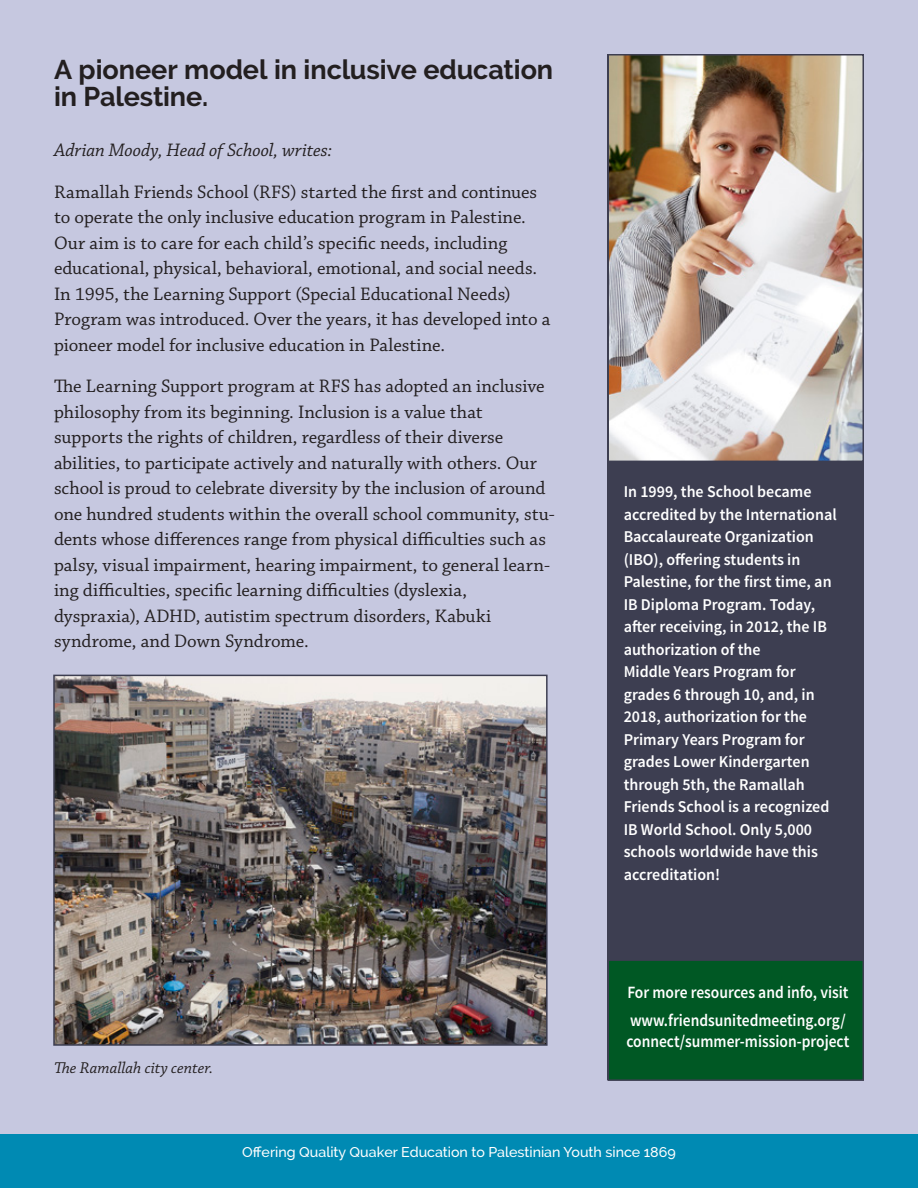
<style>
.page{position:relative;width:918px;height:1188px;background:#c6c8e0}
.page>*{position:absolute;margin:0;border:0;box-sizing:border-box;transform-origin:0 0}
.t1{font:700 27px/27px "Raleway";letter-spacing:-.005em;color:#231f20}
.t2{font:19.05px/25.5px "Chaparral Pro";color:#231f20}
.t3{font:italic 19.05px "Chaparral Pro";letter-spacing:-.005em;color:#231f20}
.t4{font:600 17.25px/20.7px "Source Sans Pro";color:#fff;scale:.9 1}
.t5{font:600 16.5px/22.5px "Source Sans Pro";color:#fff}
.t6{font:italic 16.5px "Chaparral Pro";color:#231f20}
.t7{font:500 14.25px "Raleway";color:#fff}
</style>
<div class="page">
<div style="left:0;top:1134px;width:918px;height:54px;background:#008ab3"></div>
<div style="left:608px;top:54px;width:256px;height:1026px;background:#3d3e51"></div>
<img style="left:56px;top:678px;width:489px;height:365px">
<div style="left:53px;top:675px;width:495px;height:371px;border:2px solid #3d3e51"></div>
<img style="left:611px;top:57px;width:250px;height:402px">
<div style="left:608px;top:54px;width:256px;height:408px;border:2px solid #3d3e51"></div>
<div style="left:608px;top:959px;width:256px;height:122px;background:#005824;border:2px solid #3d3e51"></div>
<p class="t1" style="left:54px;top:57px;width:501px">A pioneer model in inclusive education in Palestine.</p>
<p class="t3" style="left:54px;top:139px;width:280px">Adrian Moody, Head of School, writes:</p>
<p class="t2" style="left:54px;top:180px;width:498px">Ramallah Friends School (RFS) started the first and continues to operate the only inclusive education program in Palestine.<br>Our aim is to care for each child’s specific needs, including educational, physical, behavioral, emotional, and social needs.<br>In 1995, the Learning Support (Special Educational Needs)<br>Program was introduced. Over the years, it has developed into a pioneer model for inclusive education in Palestine.</p>
<p class="t2" style="left:54px;top:374px;width:502px">The Learning Support program at RFS has adopted an inclusive philosophy from its beginning. Inclusion is a value that supports the rights of children, regardless of their diverse abilities, to participate actively and naturally with others. Our school is proud to celebrate diversity by the inclusion of around one hundred students within the overall school community, stu&shy;dents whose differences range from physical difficulties such as palsy, visual impairment, hearing impairment, to general learn&shy;ing difficulties, specific learning difficulties (dyslexia, dyspraxia), ADHD, autistim spectrum disorders, Kabuki syndrome, and Down Syndrome.</p>
<p class="t6" style="left:54px;top:1059px;width:161px">The Ramallah city center.</p>
<p class="t5" style="left:624px;top:481px;width:215px">In 1999, the School became accredited by the International<br>Baccalaureate Organization (IBO), offering students in<br>Palestine, for the first time, an<br>IB Diploma Program. Today, after receiving, in 2012, the IB authorization of the<br>Middle Years Program for grades 6 through 10, and, in<br>2018, authorization for the<br>Primary Years Program for grades Lower Kindergarten through 5th, the Ramallah<br>Friends School is a recognized<br>IB World School. Only 5,000 schools worldwide have this accreditation!</p>
<p class="t4" style="left:627px;top:983px;width:247px">For more resources and info, visit</p>
<p class="t4" style="left:626px;top:1010px;width:249px">www.friendsunitedmeeting.org/ connect/summer-mission-project</p>
<p class="t7" style="left:242px;top:1144px;width:435px">Offering Quality Quaker Education to Palestinian Youth since 1869</p>
</div>
